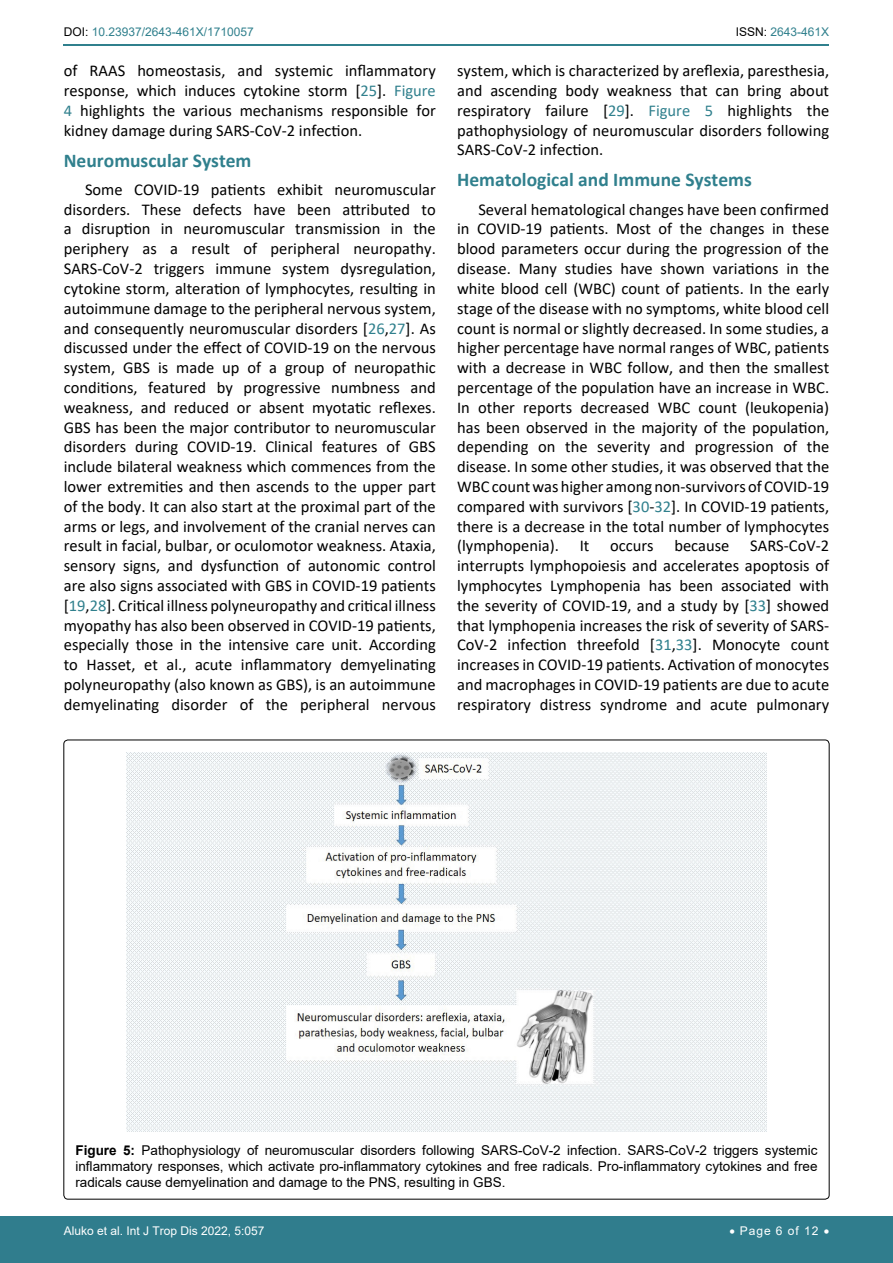
<style>
.page{position:relative;width:893px;height:1263px;background:#fff}
.page>*{position:absolute;margin:0;border:0;box-sizing:border-box;transform-origin:0 0}
.t1{font:700 19.5px "Calibri";color:#30808d}
.t2{font:16.5px/19.8px "Calibri";color:#000;text-align:justify}
.t3{font:13.5px/16.2px "Arial";color:#000;text-align:justify}
.t4{font:12px "Arial";color:#30808d}
.t5{font:12px "Arial";color:#fff}
.s1{color:#000}
.s2{color:#30808d}
.s3{font-weight:700}
</style>
<div class="page">
<div style="left:0;top:1217px;width:893px;height:46px;background:#307d8d"></div>
<hr style="left:64px;top:45px;width:765px;height:1px;background:#30808d">
<img style="left:126px;top:752px;width:641px;height:380px">
<p class="t4" style="left:64px;top:24px;width:192px"><span class="s1">DOI:</span> 10.23937/2643-461X/1710057</p>
<p class="t4" style="left:736px;top:24px;width:95px"><span class="s1">ISSN:</span> 2643-461X</p>
<p class="t2" style="left:64px;top:60px;width:374px">of RAAS homeostasis, and systemic inflammatory response, which induces cytokine storm [<span class="s2">25</span>]. <span class="s2">Figure 4</span> highlights the various mechanisms responsible for kidney damage during SARS-CoV-2 infection.</p>
<p class="t1" style="left:64px;top:146px;width:189px">Neuromuscular System</p>
<p class="t2" style="left:64px;top:179px;width:374px;text-indent:21px">Some COVID-19 patients exhibit neuromuscular disorders. These defects have been attributed to a disruption in neuromuscular transmission in the periphery as a result of peripheral neuropathy.<br>SARS-CoV-2 triggers immune system dysregulation, cytokine storm, alteration of lymphocytes, resulting in autoimmune damage to the peripheral nervous system, and consequently neuromuscular disorders [<span class="s2">26</span>,<span class="s2">27</span>]. As discussed under the effect of COVID-19 on the nervous system, GBS is made up of a group of neuropathic conditions, featured by progressive numbness and weakness, and reduced or absent myotatic reflexes.<br>GBS has been the major contributor to neuromuscular disorders during COVID-19. Clinical features of GBS include bilateral weakness which commences from the lower extremities and then ascends to the upper part of the body. It can also start at the proximal part of the arms or legs, and involvement of the cranial nerves can result in facial, bulbar, or oculomotor weakness. Ataxia, sensory signs, and dysfunction of autonomic control are also signs associated with GBS in COVID-19 patients [<span class="s2">19</span>,<span class="s2">28</span>]. Critical illness polyneuropathy and critical illness myopathy has also been observed in COVID-19 patients, especially those in the intensive care unit. According to Hasset, et al., acute inflammatory demyelinating polyneuropathy (also known as GBS), is an autoimmune demyelinating disorder of the peripheral nervous</p>
<p class="t2" style="left:457px;top:60px;width:374px">system, which is characterized by areflexia, paresthesia, and ascending body weakness that can bring about respiratory failure [<span class="s2">29</span>]. <span class="s2">Figure 5</span> highlights the pathophysiology of neuromuscular disorders following SARS-CoV-2 infection.</p>
<p class="t1" style="left:457px;top:166px;width:296px">Hematological and Immune Systems</p>
<p class="t2" style="left:457px;top:199px;width:374px;text-indent:21px">Several hematological changes have been confirmed in COVID-19 patients. Most of the changes in these blood parameters occur during the progression of the disease. Many studies have shown variations in the white blood cell (WBC) count of patients. In the early stage of the disease with no symptoms, white blood cell count is normal or slightly decreased. In some studies, a higher percentage have normal ranges of WBC, patients with a decrease in WBC follow, and then the smallest percentage of the population have an increase in WBC.<br>In other reports decreased WBC count (leukopenia) has been observed in the majority of the population, depending on the severity and progression of the disease. In some other studies, it was observed that the WBC count was higher among non-survivors of COVID-19 compared with survivors [<span class="s2">30</span>-<span class="s2">32</span>]. In COVID-19 patients, there is a decrease in the total number of lymphocytes (lymphopenia).</p>
<p class="t2" style="left:580px;top:535px;width:11px">It</p>
<p class="t2" style="left:610px;top:535px;width:45px">occurs</p>
<p class="t2" style="left:674px;top:535px;width:57px">because</p>
<p class="t2" style="left:457px;top:535px;width:374px;text-indent:293px">SARS-CoV-2 interrupts lymphopoiesis and accelerates apoptosis of lymphocytes Lymphopenia has been associated with the severity of COVID-19, and a study by [<span class="s2">33</span>] showed that lymphopenia increases the risk of severity of SARS-CoV-2 infection threefold [<span class="s2">31</span>,<span class="s2">33</span>]. Monocyte count increases in COVID-19 patients. Activation of monocytes and macrophages in COVID-19 patients are due to acute respiratory distress syndrome and acute pulmonary</p>
<p class="t3" style="left:75px;top:1141px;width:743px"><span class="s3">Figure 5:</span> Pathophysiology of neuromuscular disorders following SARS-CoV-2 infection. SARS-CoV-2 triggers systemic inflammatory responses, which activate pro-inflammatory cytokines and free radicals. Pro-inflammatory cytokines and free radicals cause demyelination and damage to the PNS, resulting in GBS.</p>
<p class="t5" style="left:64px;top:1223px;width:202px">Aluko et al. Int J Trop Dis 2022, 5:057</p>
<p class="t5" style="left:729px;top:1223px;width:101px">• Page 6 of 12 •</p>
</div>
